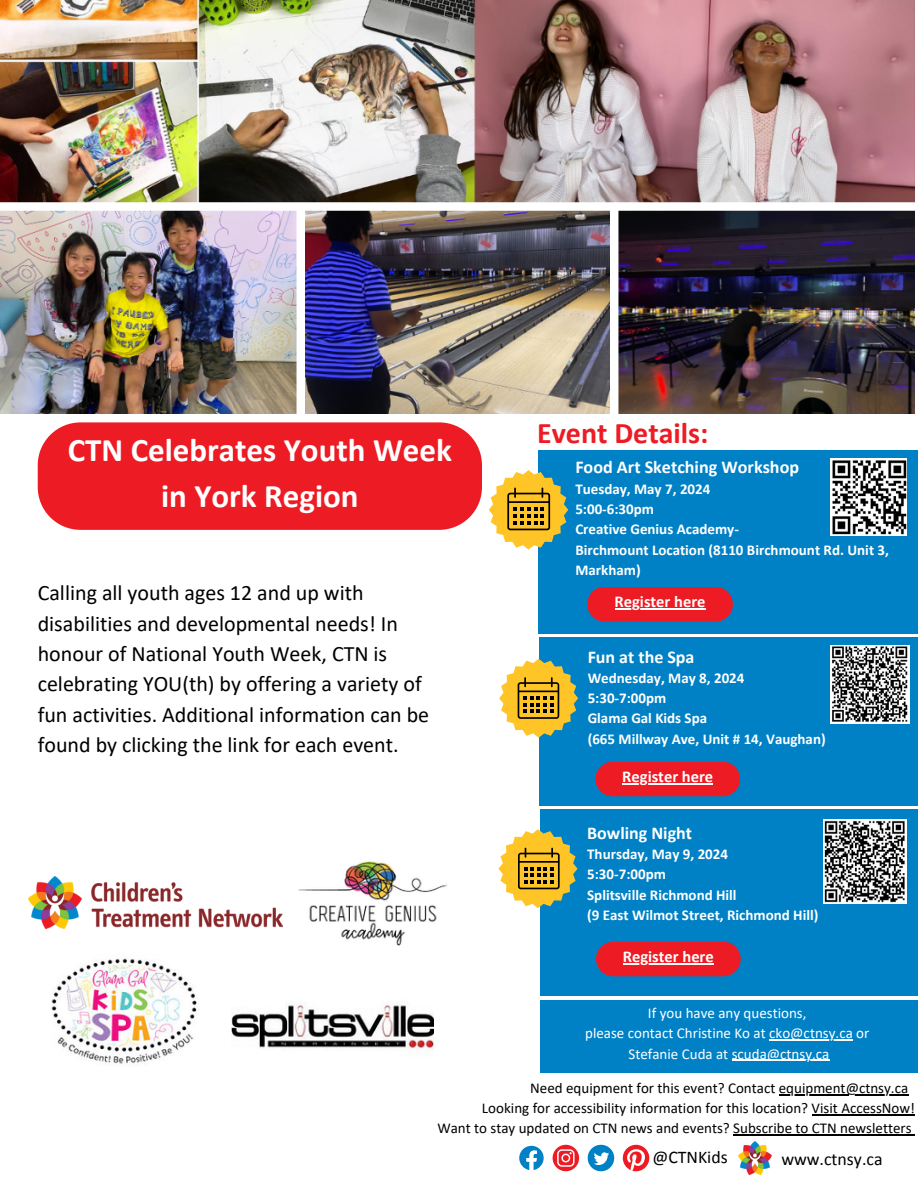
<style>
.page{position:relative;width:918px;height:1188px;background:#fff}
.page>*{position:absolute;margin:0;border:0;box-sizing:border-box;transform-origin:0 0}
.t1{font:700 33px/46.2px "Calibri";color:#fff;text-align:center}
.t2{font:700 30px "Calibri";color:#ed1c24}
.t3{font:22.05px/30.3px "Calibri";color:#000}
.t4{font:700 18.15px "Calibri";color:#fff}
.t5{font:700 18px "Calibri";color:#fff}
.t6{font:17.85px "Calibri";color:#000}
.t7{font:700 16.5px "Calibri";color:#fff}
.t8{font:700 15px/20.2px "Calibri";color:#fff}
.t9{font:15px "Calibri";color:#000}
.t10{font:15px "Calibri";color:#fff}
</style>
<div class="page">
<img style="left:0;top:0;width:914px;height:414px">
<div style="left:38px;top:422px;width:444px;height:108px;background:#ed1c24"></div>
<div style="left:540px;top:1000px;width:378px;height:73px;background:#0081c6"></div>
<hr style="left:769px;top:1040px;width:84px;height:1px;background:#fff">
<hr style="left:732px;top:1060px;width:97px;height:1px;background:#fff">
<img style="left:738px;top:1141px;width:34px;height:34px">
<svg style="left:519px;top:1146px;width:25px;height:24px"></svg>
<svg style="left:553px;top:1145px;width:26px;height:26px"></svg>
<svg style="left:588px;top:1145px;width:26px;height:26px"></svg>
<svg style="left:623px;top:1145px;width:26px;height:26px"></svg>
<img style="left:51px;top:958px;width:146px;height:106px">
<img style="left:298px;top:861px;width:150px;height:85px">
<img style="left:231px;top:1004px;width:203px;height:48px">
<img style="left:29px;top:876px;width:254px;height:53px">
<div style="left:539px;top:637px;width:379px;height:168px;background:#0081c6"></div>
<svg style="left:499px;top:659px;width:79px;height:79px"></svg>
<div style="left:595px;top:762px;width:145px;height:34px;background:#ed1c24;border-radius:17px"></div>
<hr style="left:622px;top:783px;width:91px;height:1px;background:#fff">
<img style="left:830px;top:645px;width:79px;height:79px">
<div style="left:538px;top:450px;width:380px;height:183px;background:#0081c6"></div>
<svg style="left:489px;top:470px;width:79px;height:80px"></svg>
<div style="left:587px;top:587px;width:146px;height:35px;background:#ed1c24;border-radius:17px"></div>
<hr style="left:615px;top:608px;width:91px;height:1px;background:#fff">
<img style="left:830px;top:459px;width:77px;height:76px">
<div style="left:540px;top:810px;width:378px;height:186px;background:#0081c6"></div>
<svg style="left:498px;top:829px;width:80px;height:79px"></svg>
<div style="left:596px;top:942px;width:145px;height:34px;background:#ed1c24;border-radius:17px"></div>
<hr style="left:623px;top:963px;width:91px;height:1px;background:#fff">
<img style="left:823px;top:820px;width:83px;height:83px">
<hr style="left:779px;top:1094px;width:129px;height:1px;background:#000">
<svg style="left:812px;top:1114px;width:29px;height:1px"></svg>
<hr style="left:841px;top:1114px;width:74px;height:1px;background:#000">
<hr style="left:733px;top:1134px;width:179px;height:2px;background:#000">
<h1 class="t1" style="left:68px;top:429px;width:386px">CTN Celebrates Youth Week in York Region</h1>
<p class="t3" style="left:38px;top:579px;width:393px">Calling all youth ages 12 and up with disabilities and developmental needs! In honour of National Youth Week, CTN is celebrating YOU(th) by offering a variety of fun activities. Additional information can be found by clicking the link for each event.</p>
<p class="t2" style="left:537px;top:420px;width:173px">Event Details:</p>
<h3 class="t4" style="left:575px;top:459px;width:225px">Food Art Sketching Workshop</h3>
<h3 class="t8" style="left:575px;top:480px;width:315px">Tuesday, May 7, 2024<br>5:00-6:30pm<br>Creative Genius Academy-<br>Birchmount Location (8110 Birchmount Rd. Unit 3,<br>Markham)</h3>
<p class="t7" style="left:615px;top:595px;width:92px">Register here</p>
<p class="t5" style="left:588px;top:649px;width:108px">Fun at the Spa</p>
<p class="t8" style="left:588px;top:669px;width:240px">Wednesday, May 8, 2024<br>5:30-7:00pm<br>Glama Gal Kids Spa<br>(665 Millway Ave, Unit # 14, Vaughan)</p>
<p class="t7" style="left:622px;top:770px;width:92px">Register here</p>
<p class="t5" style="left:587px;top:825px;width:106px">Bowling Night</p>
<p class="t8" style="left:587px;top:845px;width:233px">Thursday, May 9, 2024<br>5:30-7:00pm<br>Splitsville Richmond Hill<br>(9 East Wilmot Street, Richmond Hill)</p>
<p class="t7" style="left:623px;top:950px;width:92px">Register here</p>
<h2 class="t10" style="left:648px;top:1007px;width:160px">If you have any questions,</h2>
<h1 class="t10" style="left:585px;top:1027px;width:286px">please contact Christine Ko at cko@ctnsy.ca or</h1>
<h5 class="t10" style="left:628px;top:1047px;width:202px">Stefanie Cuda at scuda@ctnsy.ca</h5>
<p class="t9" style="left:530px;top:1082px;width:379px">Need equipment for this event? Contact equipment@ctnsy.ca</p>
<p class="t9" style="left:482px;top:1102px;width:435px">Looking for accessibility information for this location? Visit AccessNow!</p>
<p class="t9" style="left:437px;top:1122px;width:476px">Want to stay updated on CTN news and events? Subscribe to CTN newsletters</p>
<p class="t6" style="left:652px;top:1150px;width:77px">@CTNKids</p>
<p class="t6" style="left:781px;top:1151px;width:103px">www.ctnsy.ca</p>
</div>
